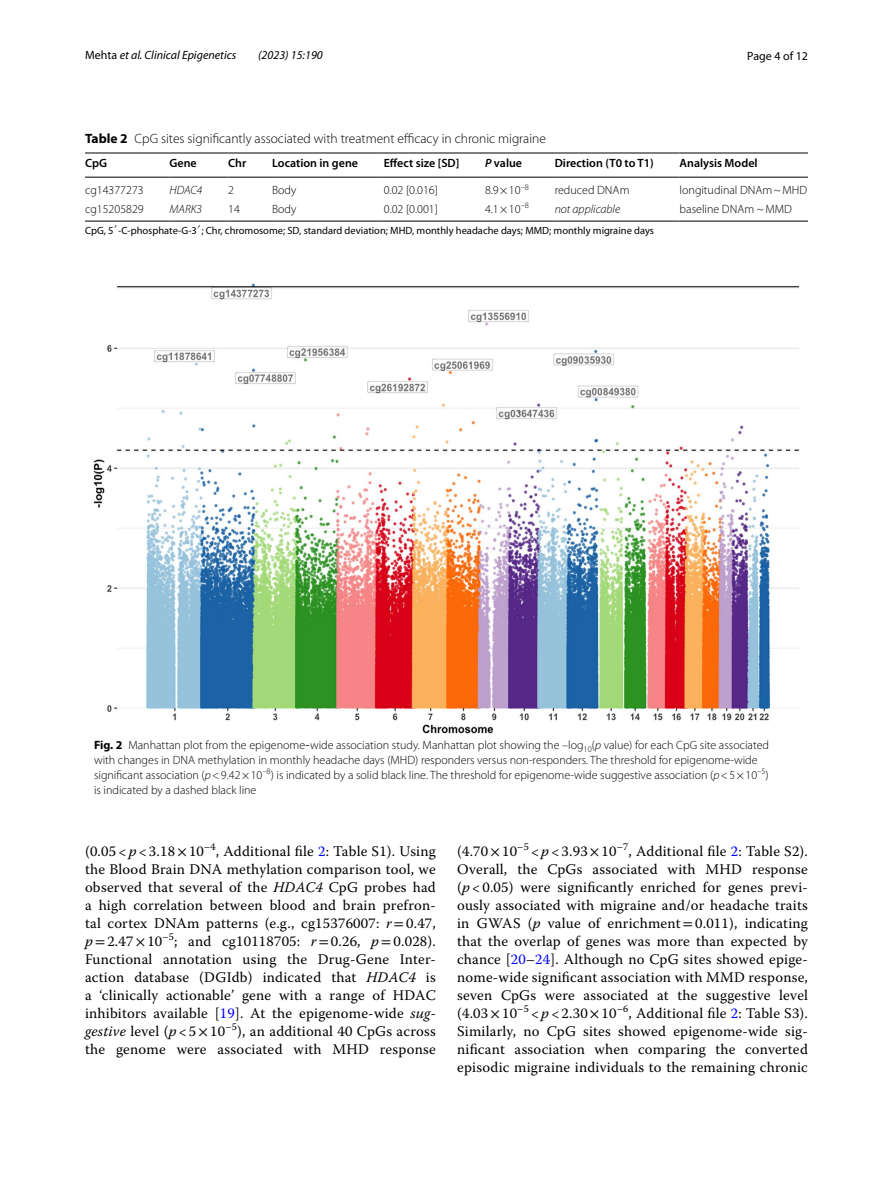
<style>
.page{position:relative;width:893px;height:1187px;background:#fff}
.page>*{position:absolute;margin:0;border:0;box-sizing:border-box;transform-origin:0 0}
.t1{font:14.7px/18px "Warnock Pro";letter-spacing:.015em;color:#000;text-align:justify}
.t2{font:300 13.5px "Myriad Pro";color:#000}
.t3{font:300 12px/15px "Myriad Pro";color:#000}
.t4{font:600 12px "Myriad Pro";color:#000}
.t5{font:italic 12px "Myriad Pro";color:#000}
.t6{font:italic 300 12px "Myriad Pro";color:#000}
.t7{font:12px "Myriad Pro";color:#000}
.t8{font:10.5px "Myriad Pro";color:#000}
.s1{font-style:normal}
.s2{font-weight:700}
.s3{font-style:italic}
.s4{font-family:"Code 2000"}
.s5{font-family:"Segoe UI";font-weight:400}
.s6{font-family:"STIX"}
.s7{color:#00f}
</style>
<div class="page">
<hr style="left:85px;top:153px;width:85px;height:1px;background:#000">
<hr style="left:85px;top:177px;width:85px;height:1px;background:#000">
<hr style="left:170px;top:153px;width:58px;height:1px;background:#000">
<hr style="left:170px;top:177px;width:58px;height:1px;background:#000">
<hr style="left:228px;top:153px;width:44px;height:1px;background:#000">
<hr style="left:228px;top:177px;width:44px;height:1px;background:#000">
<hr style="left:272px;top:153px;width:112px;height:1px;background:#000">
<hr style="left:272px;top:177px;width:112px;height:1px;background:#000">
<hr style="left:384px;top:153px;width:101px;height:1px;background:#000">
<hr style="left:384px;top:177px;width:101px;height:1px;background:#000">
<hr style="left:485px;top:153px;width:70px;height:1px;background:#000">
<hr style="left:485px;top:177px;width:70px;height:1px;background:#000">
<hr style="left:555px;top:153px;width:125px;height:1px;background:#000">
<hr style="left:555px;top:177px;width:125px;height:1px;background:#000">
<hr style="left:680px;top:153px;width:128px;height:1px;background:#000">
<hr style="left:680px;top:177px;width:128px;height:1px;background:#000">
<hr style="left:85px;top:221px;width:85px;height:1px;background:#000">
<hr style="left:170px;top:221px;width:58px;height:1px;background:#000">
<hr style="left:228px;top:221px;width:44px;height:1px;background:#000">
<hr style="left:272px;top:221px;width:112px;height:1px;background:#000">
<hr style="left:384px;top:221px;width:101px;height:1px;background:#000">
<hr style="left:485px;top:221px;width:70px;height:1px;background:#000">
<hr style="left:555px;top:221px;width:125px;height:1px;background:#000">
<hr style="left:680px;top:221px;width:128px;height:1px;background:#000">
<img style="left:94px;top:283px;width:705px;height:450px">
<p class="t5" style="left:85px;top:48px;width:153px"><span class="s1">Mehta</span> et al. Clinical Epigenetics</p>
<p class="t5" style="left:258px;top:48px;width:66px">(2023) 15:190</p>
<p class="t7" style="left:747px;top:48px;width:62px">Page 4 of 12</p>
<p class="t2" style="left:85px;top:131px;width:462px"><span class="s2">Table 2</span> CpG sites significantly associated with treatment efficacy in chronic migraine</p>
<p class="t4" style="left:85px;top:156px;width:24px">CpG</p>
<p class="t4" style="left:170px;top:156px;width:29px">Gene</p>
<p class="t4" style="left:228px;top:156px;width:20px">Chr</p>
<p class="t4" style="left:272px;top:156px;width:87px">Location in gene</p>
<p class="t4" style="left:384px;top:156px;width:77px">Effect size [SD]</p>
<p class="t4" style="left:485px;top:156px;width:39px"><span class="s3">P</span> value</p>
<p class="t4" style="left:555px;top:156px;width:101px">Direction (T0 to T1)</p>
<p class="t4" style="left:680px;top:156px;width:80px">Analysis Model</p>
<p class="t3" style="left:85px;top:183px;width:60px">cg14377273</p>
<p class="t6" style="left:169px;top:184px;width:34px">HDAC4</p>
<p class="t3" style="left:228px;top:183px;width:7px">2</p>
<p class="t3" style="left:272px;top:183px;width:26px">Body</p>
<p class="t3" style="left:384px;top:183px;width:56px">0.02 [0.016]</p>
<p class="t3" style="left:485px;top:183px;width:46px">8.9× -10<sup>–8</sup></p>
<p class="t3" style="left:555px;top:183px;width:76px">reduced DNAm</p>
<p class="t3" style="left:680px;top:183px;width:129px">longitudinal DNAm~MHD</p>
<p class="t3" style="left:85px;top:201px;width:60px">cg15205829</p>
<p class="t6" style="left:170px;top:202px;width:34px">MARK3</p>
<p class="t3" style="left:228px;top:201px;width:13px">14</p>
<p class="t3" style="left:272px;top:201px;width:26px">Body</p>
<p class="t3" style="left:384px;top:201px;width:56px">0.02 [0.001]</p>
<p class="t3" style="left:485px;top:201px;width:45px">4.1× -10<sup>–8</sup></p>
<p class="t6" style="left:555px;top:202px;width:67px">not applicable</p>
<p class="t3" style="left:680px;top:201px;width:114px">baseline DNAm ~MMD</p>
<p class="t8" style="left:85px;top:224px;width:571px">CpG, 5<span class="s4">′</span>-C-phosphate-G-3<span class="s4">′</span>; Chr, chromosome; SD, standard deviation; MHD, monthly headache days; MMD; monthly migraine days</p>
<p class="t3" style="left:94px;top:737px;width:676px"><span class="s2">Fig. 2</span> Manhattan plot from the epigenome<span class="s5">‐</span>wide association study. Manhattan plot showing the –log<sub>10</sub>(<span class="s3">p</span> value) for each CpG site associated with changes in DNA methylation in monthly headache days (MHD) responders versus non-responders. The threshold for epigenome-wide significant association (<span class="s3">p</span>&lt;9.42× -10<sup>–8</sup>) is indicated by a solid black line. The threshold for epigenome-wide suggestive association (<span class="s3">p</span>&lt;5× -10<sup>–5</sup>) is indicated by a dashed black line</p>
<p class="t1" style="left:85px;top:841px;width:352px">(0.05 &lt; <span class="s3">p</span> &lt; 3.18<span class="s6">×</span> -10<sup>–4</sup>, Additional file <span class="s7">2</span>: Table S1). Using the Blood Brain DNA methylation comparison tool, we observed that several of the <span class="s3">HDAC4</span> CpG probes had a high correlation between blood and brain prefron&shy;tal cortex DNAm patterns (e.g., cg15376007: <span class="s3">r</span><span class="s6">=</span>0.47, <span class="s3">p</span><span class="s6">=</span>2.47<span class="s6">×</span> -10<sup>–5</sup>; and cg10118705: <span class="s3">r</span><span class="s6">=</span>0.26, <span class="s3">p</span><span class="s6">=</span>0.028).<br>Functional annotation using the Drug-Gene Inter&shy;action database (DGIdb) indicated that <span class="s3">HDAC4</span> is a ‘clinically actionable’ gene with a range of HDAC inhibitors available [<span class="s7">19</span>]. At the epigenome-wide <span class="s3">sug&shy;gestive</span> level (<span class="s3">p</span> &lt; 5<span class="s6">×</span> -10<sup>–5</sup>), an additional 40 CpGs across the genome were associated with MHD response</p>
<p class="t1" style="left:457px;top:841px;width:352px">(4.70<span class="s6">×</span> -10<sup>–5</sup> &lt; <span class="s3">p</span> &lt; 3.93<span class="s6">×</span> -10<sup>–7</sup>, Additional file <span class="s7">2</span>: Table S2).<br>Overall, the CpGs associated with MHD response (<span class="s3">p</span> &lt; 0.05) were significantly enriched for genes previ&shy;ously associated with migraine and/or headache traits in GWAS (<span class="s3">p</span> value of enrichment<span class="s6">=</span>0.011), indicating that the overlap of genes was more than expected by chance [<span class="s7">20</span>–<span class="s7">24</span>]. Although no CpG sites showed epige&shy;nome-wide significant association with MMD response, seven CpGs were associated at the suggestive level (4.03<span class="s6">×</span> -10<sup>–5</sup> &lt; <span class="s3">p</span> &lt; 2.30<span class="s6">×</span> -10<sup>–6</sup>, Additional file <span class="s7">2</span>: Table S3).<br>Similarly, no CpG sites showed epigenome-wide sig&shy;nificant association when comparing the converted episodic migraine individuals to the remaining chronic</p>
</div>
